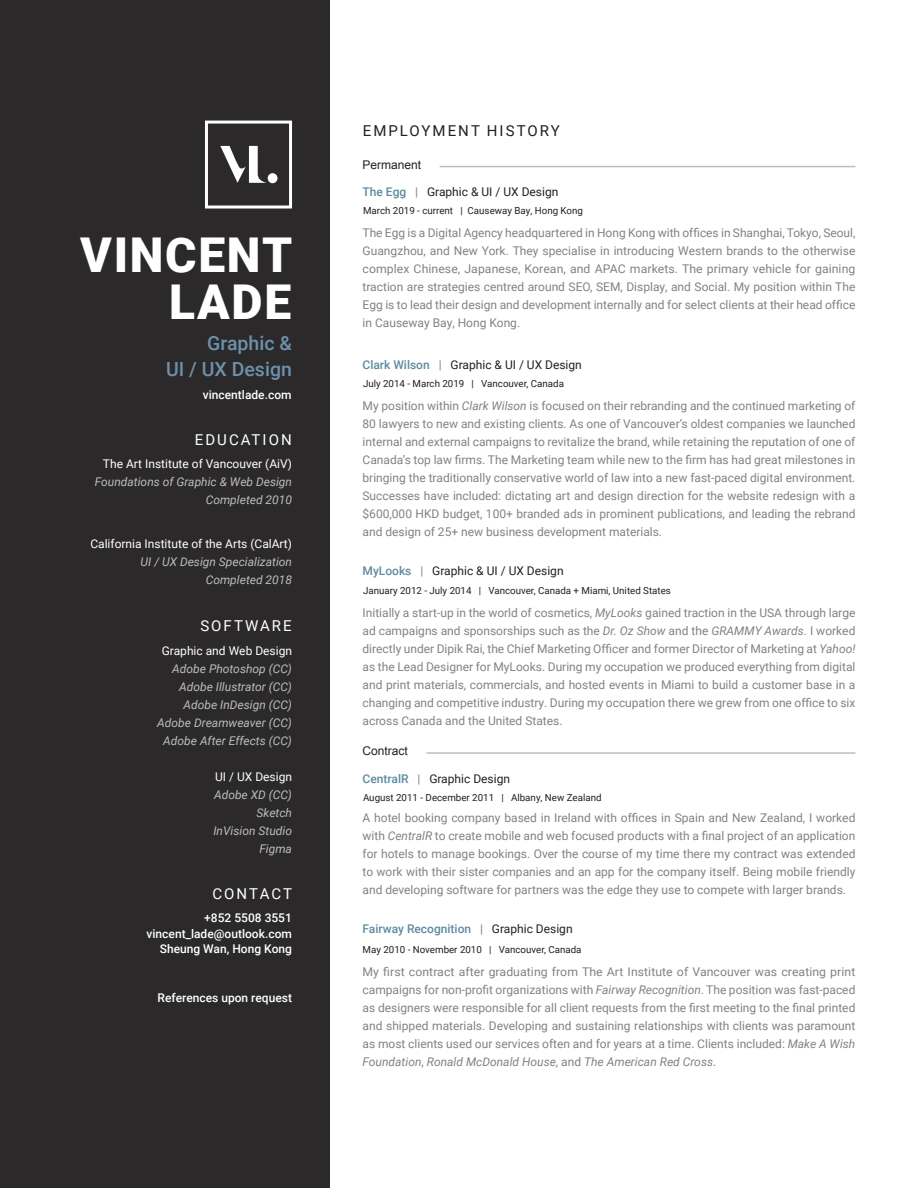
<style>
.page{position:relative;width:918px;height:1188px;background:#fff}
.page>*{position:absolute;margin:0;border:0;box-sizing:border-box;transform-origin:0 0}
.t1{font:900 48px "Roboto";letter-spacing:.035em;color:#fff}
.details{font:500 19.5px "Roboto";color:#6d91ac}
.subhead{font:15px "Roboto";letter-spacing:.135em;color:#fff}
.subhead-2{font:15px "Roboto";letter-spacing:.135em;color:#231f20}
.body{font:12px/18px "Roboto";color:#808285;text-align:justify}
.bullet{font:italic 12px "Roboto";color:#bcbdc0}
.body-2{font:12px "Roboto";color:#231f20}
.body-3{font:italic 12px "Roboto";color:#bcbdc0}
.body-4{font:500 12px "Roboto";color:#fff}
.body-5{font:12px "Roboto";color:#fff}
.body-6{font:500 12px "Roboto";color:#5d8b9f}
.bullet-2{font:12px "Roboto";color:#fff}
.body-7{font:12px "Arial";color:#231f20}
.details-2{font:500 12px "Roboto";color:#fff}
.body-8{font:9.75px "Roboto";color:#231f20}
.s1{font-weight:500;color:#5d8b9f}
.s2{color:#808285}
.s3{font-style:italic}
.s4{font-weight:400;color:#808285}
.s5{font-weight:400;color:#231f20}
</style>
<div class="page">
<div style="left:0;top:0;width:329px;height:1188px;background:#2b292a"></div>
<hr style="left:427px;top:752px;width:428px;height:2px;background:#bcbdc0">
<hr style="left:440px;top:166px;width:415px;height:1px;background:#bcbdc0">
<svg style="left:220px;top:146px;width:58px;height:37px"></svg>
<div style="left:205px;top:121px;width:87px;height:88px;border:3px solid #fff"></div>
<p class="t1" style="left:80px;top:222px;width:214px">VINCENT</p>
<p class="t1" style="left:169px;top:268px;width:124px">LADE</p>
<p class="details" style="left:207px;top:329px;width:86px">Graphic &amp;</p>
<p class="details" style="left:166px;top:355px;width:127px">UI / UX Design</p>
<p class="details-2" style="left:203px;top:386px;width:90px">vincentlade.com</p>
<p class="subhead" style="left:195px;top:429px;width:98px">EDUCATION</p>
<p class="body-5" style="left:103px;top:455px;width:191px">The Art Institute of Vancouver (AiV)</p>
<p class="body-3" style="left:95px;top:473px;width:199px">Foundations of Graphic &amp; Web Design</p>
<p class="body-3" style="left:206px;top:491px;width:88px">Completed 2010</p>
<p class="body-5" style="left:90px;top:535px;width:203px">California Institute of the Arts (CalArt)</p>
<p class="body-3" style="left:141px;top:553px;width:153px">UI / UX Design Specialization</p>
<p class="body-3" style="left:206px;top:571px;width:88px">Completed 2018</p>
<p class="subhead" style="left:200px;top:616px;width:93px">SOFTWARE</p>
<p class="bullet-2" style="left:162px;top:642px;width:132px">Graphic and Web Design</p>
<p class="bullet" style="left:172px;top:660px;width:121px">Adobe Photoshop (CC)</p>
<p class="bullet" style="left:179px;top:678px;width:114px">Adobe Illustrator (CC)</p>
<p class="bullet" style="left:183px;top:696px;width:110px">Adobe InDesign (CC)</p>
<p class="bullet" style="left:157px;top:714px;width:136px">Adobe Dreamweaver (CC)</p>
<p class="bullet" style="left:163px;top:732px;width:130px">Adobe After Effects (CC)</p>
<p class="bullet-2" style="left:215px;top:768px;width:78px">UI / UX Design</p>
<p class="bullet" style="left:214px;top:786px;width:79px">Adobe XD (CC)</p>
<p class="bullet" style="left:256px;top:804px;width:37px">Sketch</p>
<p class="bullet" style="left:213px;top:822px;width:80px">InVision Studio</p>
<p class="bullet" style="left:259px;top:840px;width:34px">Figma</p>
<p class="subhead" style="left:212px;top:883px;width:81px">CONTACT</p>
<p class="body-4" style="left:204px;top:909px;width:89px">+852 5508 3551</p>
<p class="body-4" style="left:147px;top:925px;width:147px">vincent_lade@outlook.com</p>
<p class="body-4" style="left:160px;top:941px;width:134px">Sheung Wan, Hong Kong</p>
<p class="body-4" style="left:158px;top:989px;width:136px">References upon request</p>
<p class="subhead-2" style="left:363px;top:120px;width:198px">EMPLOYMENT HISTORY</p>
<p class="body-7" style="left:363px;top:157px;width:60px">Permanent</p>
<p class="body-2" style="left:363px;top:183px;width:197px"><span class="s1">The Egg</span> <span class="s2">|</span> Graphic &amp; UI / UX Design</p>
<p class="body-8" style="left:363px;top:203px;width:221px">March 2019 - current | Causeway Bay, Hong Kong</p>
<p class="body" style="left:363px;top:223px;width:494px">The Egg is a Digital Agency headquartered in Hong Kong with offices in Shanghai, Tokyo, Seoul, Guangzhou, and New York. They specialise in introducing Western brands to the otherwise complex Chinese, Japanese, Korean, and APAC markets. The primary vehicle for gaining traction are strategies centred around SEO, SEM, Display, and Social. My position within The Egg is to lead their design and development internally and for select clients at their head office in Causeway Bay, Hong Kong.</p>
<p class="body-2" style="left:363px;top:356px;width:221px"><span class="s1">Clark Wilson</span> <span class="s2">|</span> Graphic &amp; UI / UX Design</p>
<p class="body-8" style="left:363px;top:376px;width:203px">July 2014 - March 2019 | Vancouver, Canada</p>
<p class="body" style="left:363px;top:397px;width:494px">My position within <span class="s3">Clark Wilson</span> is focused on their rebranding and the continued marketing of 80 lawyers to new and existing clients. As one of Vancouver’s oldest companies we launched internal and external campaigns to revitalize the brand, while retaining the reputation of one of Canada’s top law firms. The Marketing team while new to the firm has had great milestones in bringing the traditionally conservative world of law into a new fast-paced digital environment.<br>Successes have included: dictating art and design direction for the website redesign with a $600,000 HKD budget, 100+ branded ads in prominent publications, and leading the rebrand and design of 25+ new business development materials.</p>
<p class="body-2" style="left:363px;top:562px;width:203px"><span class="s1">MyLooks</span> <span class="s2">|</span> Graphic &amp; UI / UX Design</p>
<p class="body-8" style="left:363px;top:584px;width:309px">January 2012 - July 2014 | Vancouver, Canada + Miami, United States</p>
<p class="body" style="left:363px;top:603px;width:494px">Initially a start-up in the world of cosmetics, <span class="s3">MyLooks</span> gained traction in the USA through large ad campaigns and sponsorships such as the <span class="s3">Dr. Oz Show</span> and the <span class="s3">GRAMMY Awards</span>. I worked directly under Dipik Rai, the Chief Marketing Officer and former Director of Marketing at <span class="s3">Yahoo! </span>as the Lead Designer for MyLooks. During my occupation we produced everything from digital and print materials, commercials, and hosted events in Miami to build a customer base in a changing and competitive industry. During my occupation there we grew from one office to six across Canada and the United States.</p>
<p class="body-7" style="left:363px;top:743px;width:47px">Contract</p>
<p class="body-2" style="left:363px;top:770px;width:149px"><span class="s1">CentralR</span> <span class="s2">|</span> Graphic Design</p>
<p class="body-8" style="left:363px;top:791px;width:240px">August 2011 - December 2011 | Albany, New Zealand</p>
<p class="body" style="left:363px;top:808px;width:494px">A hotel booking company based in Ireland with offices in Spain and New Zealand, I worked with <span class="s3">CentralR</span> to create mobile and web focused products with a final project of an application for hotels to manage bookings. Over the course of my time there my contract was extended to work with their sister companies and an app for the company itself. Being mobile friendly and developing software for partners was the edge they use to compete with larger brands.</p>
<p class="body-6" style="left:363px;top:920px;width:212px">Fairway Recognition <span class="s4">|</span> <span class="s5">Graphic Design</span></p>
<p class="body-8" style="left:363px;top:943px;width:221px">May 2010 - November 2010 | Vancouver, Canada</p>
<p class="body" style="left:363px;top:962px;width:494px">My first contract after graduating from The Art Institute of Vancouver was creating print campaigns for non-profit organizations with <span class="s3">Fairway Recognition</span>. The position was fast-paced as designers were responsible for all client requests from the first meeting to the final printed and shipped materials. Developing and sustaining relationships with clients was paramount as most clients used our services often and for years at a time. Clients included: <span class="s3">Make A Wish Foundation</span>, <span class="s3">Ronald McDonald House</span>, and <span class="s3">The American Red Cross</span>.</p>
</div>
